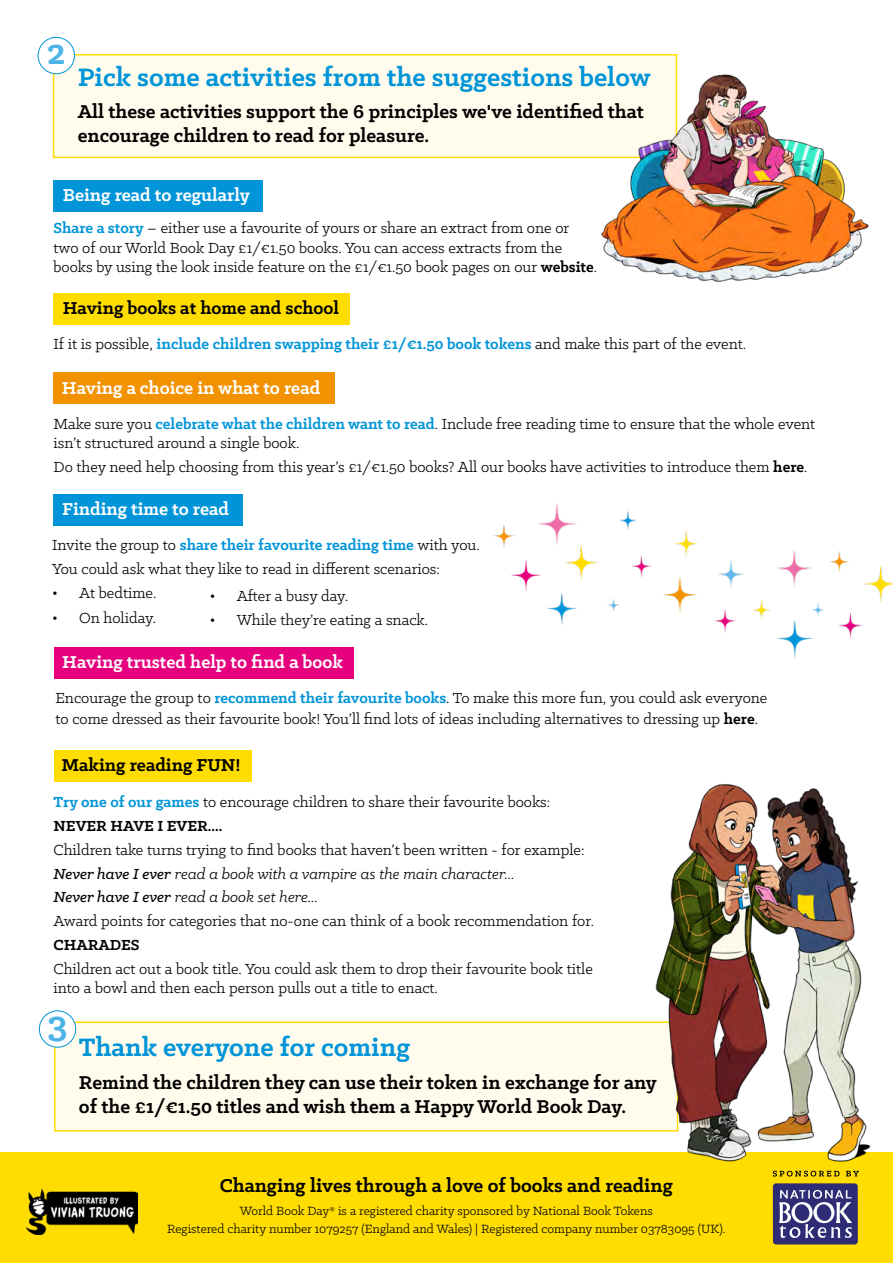
<style>
.page{position:relative;width:893px;height:1263px;background:#fff}
.page>*{position:absolute;margin:0;border:0;box-sizing:border-box;transform-origin:0 0}
.t1{font:700 39.9px "Klinic Slab";color:#4db4e7}
.t2{font:700 28.5px "Klinic Slab";color:#0094d8}
.t3{font:700 21px/24px "Klinic Slab";color:#000}
.t4{font:700 19.5px "Klinic Slab";color:#fff}
.t5{font:700 19.5px "Klinic Slab";color:#000}
.t6{font:16.5px/23.7px "Klinic Slab";color:#000}
.t7{font:700 16.5px "Klinic Slab";color:#0094d8}
.t8{font:700 16.5px "Klinic Slab";color:#000}
.t9{font:13.5px/18px "Klinic Slab";color:#000;text-align:center}
.s1{font-weight:700;color:#0094d8}
.s2{font-weight:700}
.s3{font-weight:400;color:#000}
.s4{font-weight:500;font-style:italic}
.s5{font-style:italic}
</style>
<div class="page">
<div style="left:54px;top:181px;width:209px;height:31px;background:#0094d8"></div>
<div style="left:54px;top:293px;width:296px;height:32px;background:#fd0"></div>
<div style="left:54px;top:373px;width:281px;height:31px;background:#f39200"></div>
<div style="left:54px;top:751px;width:197px;height:31px;background:#fd0"></div>
<div style="left:53px;top:54px;width:624px;height:104px;background:#fffced;border:2px solid #fd0"></div>
<div style="left:38px;top:37px;width:36px;height:37px;background:#fff;border-radius:50%"></div>
<div style="left:38px;top:37px;width:37px;height:37px;border:1px solid #0094d8;border-radius:50%"></div>
<div style="left:54px;top:1021px;width:624px;height:110px;background:#fffced;border:2px solid #fd0"></div>
<div style="left:39px;top:1011px;width:37px;height:36px;background:#fff;border-radius:50%"></div>
<div style="left:39px;top:1011px;width:37px;height:36px;border:1px solid #0094d8;border-radius:50%"></div>
<div style="left:54px;top:647px;width:300px;height:31px;background:#e6007d"></div>
<div style="left:53px;top:494px;width:190px;height:31px;background:#0094d8"></div>
<img style="left:587px;top:54px;width:282px;height:228px">
<img style="left:493px;top:503px;width:400px;height:155px">
<div style="left:0;top:1152px;width:893px;height:111px;background:#fd0"></div>
<img style="left:27px;top:1189px;width:110px;height:46px">
<div style="left:773px;top:1183px;width:85px;height:61px;background:#2e2c74;border-radius:3px"></div>
<svg style="left:779px;top:1190px;width:73px;height:48px"></svg>
<img style="left:607px;top:783px;width:264px;height:394px">
<h1 class="t1" style="left:47px;top:25px;width:20px">2</h1>
<h2 class="t2" style="left:78px;top:58px;width:575px">Pick some activities from the suggestions below</h2>
<p class="t3" style="left:78px;top:99px;width:568px">All these activities support the 6 principles we've identified that encourage children to read for pleasure.</p>
<p class="t4" style="left:63px;top:183px;width:189px">Being read to regularly</p>
<p class="t6" style="left:54px;top:218px;width:545px;line-height:19.5px"><span class="s1">Share a story</span> – either use a favourite of yours or share an extract from one or two of our World Book Day £1/€1.50 books. You can access extracts from the books by using the look inside feature on the £1/€1.50 book pages on our <span class="s2">website</span>.</p>
<p class="t5" style="left:63px;top:295px;width:278px">Having books at home and school</p>
<p class="t7" style="left:54px;top:333px;width:694px"><span class="s3">If it is possible,</span> include children swapping their £1/€1.50 book tokens <span class="s3">and make this part of the event.</span></p>
<p class="t4" style="left:62px;top:375px;width:260px">Having a choice in what to read</p>
<p class="t6" style="left:54px;top:414px;width:763px;line-height:19.5px">Make sure you <span class="s1">celebrate what the children want to read</span>. Include free reading time to ensure that the whole event isn’t structured around a single book.</p>
<p class="t6" style="left:54px;top:455px;width:755px">Do they need help choosing from this year’s £1/€1.50 books? All our books have activities to introduce them <span class="s2">here</span>.</p>
<p class="t4" style="left:62px;top:496px;width:168px">Finding time to read</p>
<p class="t6" style="left:52px;top:533px;width:429px">Invite the group to <span class="s1">share their favourite reading time</span> with you.<br>You could ask what they like to read in different scenarios:</p>
<p class="t6" style="left:52px;top:580px;width:106px">• At bedtime.</p>
<p class="t6" style="left:52px;top:605px;width:106px">• On holiday.</p>
<p class="t6" style="left:210px;top:583px;width:140px">• After a busy day.</p>
<p class="t6" style="left:210px;top:607px;width:220px">• While they’re eating a snack.</p>
<p class="t4" style="left:62px;top:649px;width:282px">Having trusted help to find a book</p>
<p class="t6" style="left:55px;top:687px;width:713px;line-height:21px">Encourage the group to <span class="s1">recommend their favourite books</span>. To make this more fun, you could ask everyone to come dressed as their favourite book! You’ll find lots of ideas including alternatives to dressing up <span class="s2">here</span>.</p>
<p class="t5" style="left:62px;top:752px;width:181px">Making reading FUN!</p>
<p class="t6" style="left:54px;top:790px;width:498px"><span class="s1">Try one of our games</span> to encourage children to share their favourite books:<br><span class="s2">NEVER HAVE I EVER....</span></p>
<p class="t6" style="left:54px;top:837px;width:542px">Children take turns trying to find books that haven’t been written - for example:<br><span class="s4">Never have I ever</span> <span class="s5">read a book with a vampire as the main character...<br></span><span class="s4">Never have I ever</span> <span class="s5">read a book set here...<br></span>Award points for categories that no-one can think of a book recommendation for.</p>
<p class="t8" style="left:54px;top:934px;width:87px">CHARADES</p>
<p class="t6" style="left:54px;top:958px;width:541px;line-height:19.5px">Children act out a book title. You could ask them to drop their favourite book title into a bowl and then each person pulls out a title to enact.</p>
<h1 class="t1" style="left:48px;top:998px;width:21px">3</h1>
<h2 class="t2" style="left:79px;top:1028px;width:333px">Thank everyone for coming</h2>
<p class="t3" style="left:79px;top:1069px;width:579px">Remind the children they can use their token in exchange for any of the £1/€1.50 titles and wish them a Happy World Book Day.</p>
<p class="t3" style="left:220px;top:1173px;width:455px">Changing lives through a love of books and reading</p>
<p class="t9" style="left:167px;top:1201px;width:560px">World Book Day® is a registered charity sponsored by National Book Tokens<br>Registered charity number 1079257 (England and Wales) | Registered company number 03783095 (UK).</p>
</div>
